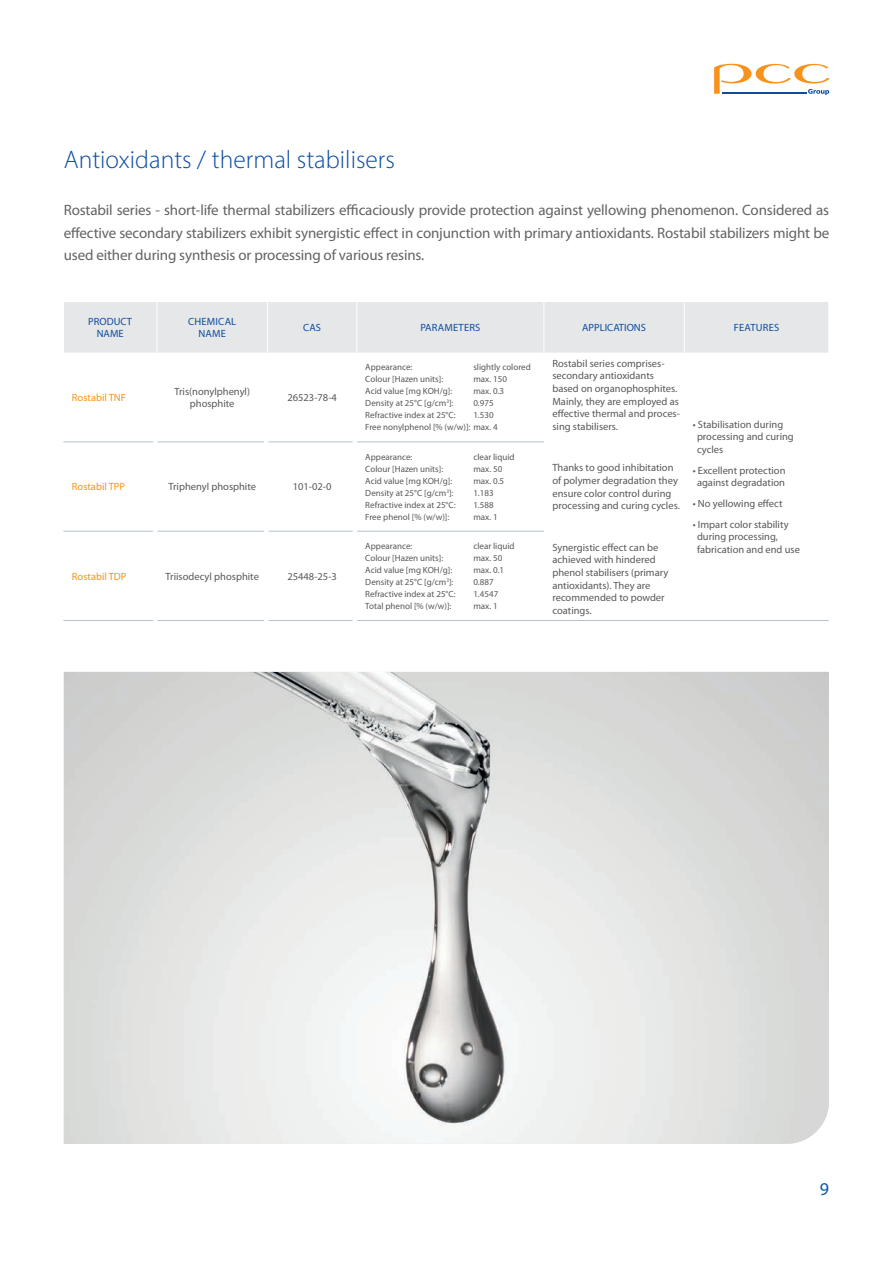
<style>
.page{position:relative;width:893px;height:1263px;background:#fff}
.page>*{position:absolute;margin:0;border:0;box-sizing:border-box;transform-origin:0 0}
.t1{font:300 25.5px "Myriad Pro";color:#0d4da1}
.t2{font:18px "Myriad Pro";color:#0c58a7}
.t3{font:15px/22.5px "Myriad Pro";letter-spacing:-.01em;color:#636366;text-align:justify}
.t4{font:10.5px/12.6px "Myriad Pro";color:#57585a}
.t5{font:10.5px/12.6px "Myriad Pro";letter-spacing:.015em;color:#0d4da1;text-align:center}
.t6{font:10.5px "Myriad Pro";color:#f7931d}
.t7{font:9px/12px "Myriad Pro";color:#57585a}
</style>
<div class="page">
<img style="left:64px;top:672px;width:765px;height:472px">
<div style="left:64px;top:302px;width:764px;height:51px;background:#e6e7e9"></div>
<hr style="left:63px;top:441px;width:94px;height:1px;background:#aec3ce">
<hr style="left:157px;top:441px;width:110px;height:1px;background:#aec3ce">
<hr style="left:267px;top:441px;width:90px;height:1px;background:#aec3ce">
<hr style="left:357px;top:441px;width:187px;height:1px;background:#aec3ce">
<hr style="left:63px;top:531px;width:94px;height:1px;background:#aec3ce">
<hr style="left:157px;top:531px;width:110px;height:1px;background:#aec3ce">
<hr style="left:267px;top:531px;width:90px;height:1px;background:#aec3ce">
<hr style="left:357px;top:531px;width:187px;height:1px;background:#aec3ce">
<hr style="left:63px;top:620px;width:94px;height:1px;background:#aec3ce">
<hr style="left:157px;top:620px;width:110px;height:1px;background:#aec3ce">
<hr style="left:267px;top:620px;width:90px;height:1px;background:#aec3ce">
<hr style="left:357px;top:620px;width:187px;height:1px;background:#aec3ce">
<hr style="left:544px;top:620px;width:140px;height:1px;background:#aec3ce">
<hr style="left:684px;top:620px;width:145px;height:1px;background:#aec3ce">
<hr style="left:157px;top:302px;width:1px;height:51px;background:#fff">
<hr style="left:267px;top:302px;width:1px;height:51px;background:#fff">
<hr style="left:356px;top:302px;width:1px;height:51px;background:#fff">
<hr style="left:544px;top:302px;width:1px;height:51px;background:#fff">
<hr style="left:684px;top:302px;width:1px;height:51px;background:#fff">
<div style="left:153px;top:429px;width:5px;height:223px;background:#fff"></div>
<div style="left:264px;top:429px;width:5px;height:223px;background:#fff"></div>
<hr style="left:353px;top:429px;width:4px;height:223px;background:#fff">
<svg style="left:714px;top:63px;width:116px;height:32px"></svg>
<h1 class="t1" style="left:64px;top:144px;width:333px">Antioxidants / thermal stabilisers</h1>
<p class="t3" style="left:64px;top:199px;width:767px">Rostabil series - short-life thermal stabilizers efficaciously provide protection against yellowing phenomenon. Considered as effective secondary stabilizers exhibit synergistic effect in conjunction with primary antioxidants. Rostabil stabilizers might be used either during synthesis or processing of various resins.</p>
<p class="t5" style="left:88px;top:315px;width:45px">PRODUCT<br>NAME</p>
<p class="t5" style="left:188px;top:315px;width:50px">CHEMICAL<br>NAME</p>
<p class="t5" style="left:303px;top:321px;width:19px">CAS</p>
<p class="t5" style="left:420px;top:321px;width:62px">PARAMETERS</p>
<p class="t5" style="left:582px;top:321px;width:65px">APPLICATIONS</p>
<p class="t5" style="left:734px;top:321px;width:47px">FEATURES</p>
<p class="t6" style="left:72px;top:391px;width:56px">Rostabil TNF</p>
<p class="t4" style="left:174px;top:385px;width:77px;text-align:center">Tris(nonylphenyl) phosphite</p>
<p class="t4" style="left:287px;top:391px;width:51px">26523-78-4</p>
<p class="t6" style="left:72px;top:480px;width:55px">Rostabil TPP</p>
<p class="t4" style="left:168px;top:480px;width:89px">Triphenyl phosphite</p>
<p class="t4" style="left:293px;top:480px;width:40px">101-02-0</p>
<p class="t6" style="left:72px;top:570px;width:56px">Rostabil TDP</p>
<p class="t4" style="left:166px;top:570px;width:95px">Triisodecyl phosphite</p>
<p class="t4" style="left:287px;top:570px;width:51px">25448-25-3</p>
<p class="t7" style="left:365px;top:361px;width:49px">Appearance:</p>
<p class="t7" style="left:473px;top:361px;width:59px">slightly colored</p>
<p class="t7" style="left:365px;top:373px;width:79px">Colour [Hazen units]:</p>
<p class="t7" style="left:473px;top:373px;width:35px">max. 150</p>
<p class="t7" style="left:365px;top:385px;width:88px">Acid value [mg KOH/g]:</p>
<p class="t7" style="left:473px;top:385px;width:32px">max. 0.3</p>
<p class="t7" style="left:365px;top:397px;width:90px">Density at 25°C [g/cm<sup>3</sup>]:</p>
<p class="t7" style="left:473px;top:397px;width:22px">0.975</p>
<p class="t7" style="left:365px;top:409px;width:92px">Refractive index at 25°C:</p>
<p class="t7" style="left:365px;top:409px;width:134px;text-indent:108px">1.530<br>Free nonylphenol [% (w/w)]: max. 4</p>
<p class="t7" style="left:365px;top:451px;width:49px">Appearance:</p>
<p class="t7" style="left:473px;top:451px;width:43px">clear liquid</p>
<p class="t7" style="left:365px;top:463px;width:79px">Colour [Hazen units]:</p>
<p class="t7" style="left:473px;top:463px;width:31px">max. 50</p>
<p class="t7" style="left:365px;top:475px;width:88px">Acid value [mg KOH/g]:</p>
<p class="t7" style="left:473px;top:475px;width:32px">max. 0.5</p>
<p class="t7" style="left:365px;top:487px;width:90px">Density at 25°C [g/cm<sup>3</sup>]:</p>
<p class="t7" style="left:473px;top:487px;width:22px">1.183</p>
<p class="t7" style="left:365px;top:499px;width:92px">Refractive index at 25°C:</p>
<p class="t7" style="left:473px;top:499px;width:22px">1.588</p>
<p class="t7" style="left:365px;top:511px;width:85px">Free phenol [% (w/w)]:</p>
<p class="t7" style="left:473px;top:511px;width:26px">max. 1</p>
<p class="t7" style="left:365px;top:540px;width:49px">Appearance:</p>
<p class="t7" style="left:473px;top:540px;width:43px">clear liquid</p>
<p class="t7" style="left:365px;top:552px;width:79px">Colour [Hazen units]:</p>
<p class="t7" style="left:473px;top:552px;width:31px">max. 50</p>
<p class="t7" style="left:365px;top:564px;width:88px">Acid value [mg KOH/g]:</p>
<p class="t7" style="left:473px;top:564px;width:32px">max. 0.1</p>
<p class="t7" style="left:365px;top:576px;width:90px">Density at 25°C [g/cm<sup>3</sup>]:</p>
<p class="t7" style="left:473px;top:576px;width:22px">0.887</p>
<p class="t7" style="left:365px;top:588px;width:92px">Refractive index at 25°C:</p>
<p class="t7" style="left:473px;top:588px;width:26px">1.4547</p>
<p class="t7" style="left:365px;top:600px;width:88px">Total phenol [% (w/w)]:</p>
<p class="t7" style="left:473px;top:600px;width:26px">max. 1</p>
<p class="t4" style="left:552px;top:357px;width:129px">Rostabil series comprises&shy;secondary antioxidants based on organophosphites.<br>Mainly, they are employed as effective thermal and proces&shy;sing stabilisers.</p>
<p class="t4" style="left:552px;top:461px;width:129px">Thanks to good inhibitation of polymer degradation they ensure color control during processing and curing cycles.</p>
<p class="t4" style="left:552px;top:541px;width:118px">Synergistic effect can be achieved with hindered phenol stabilisers (primary antioxidants). They are recommended to powder coatings.</p>
<p class="t4" style="left:697px;top:417px;width:98px;text-indent:-4px">• Stabilisation during processing and curing cycles</p>
<p class="t4" style="left:693px;top:464px;width:94px;text-align:center">• Excellent protection against degradation</p>
<p class="t4" style="left:693px;top:497px;width:91px">• No yellowing effect</p>
<p class="t4" style="left:697px;top:518px;width:104px;text-indent:-4px">• Impart color stability during processing, fabrication and end use</p>
<h2 class="t2" style="left:820px;top:1178px;width:11px">9</h2>
</div>
